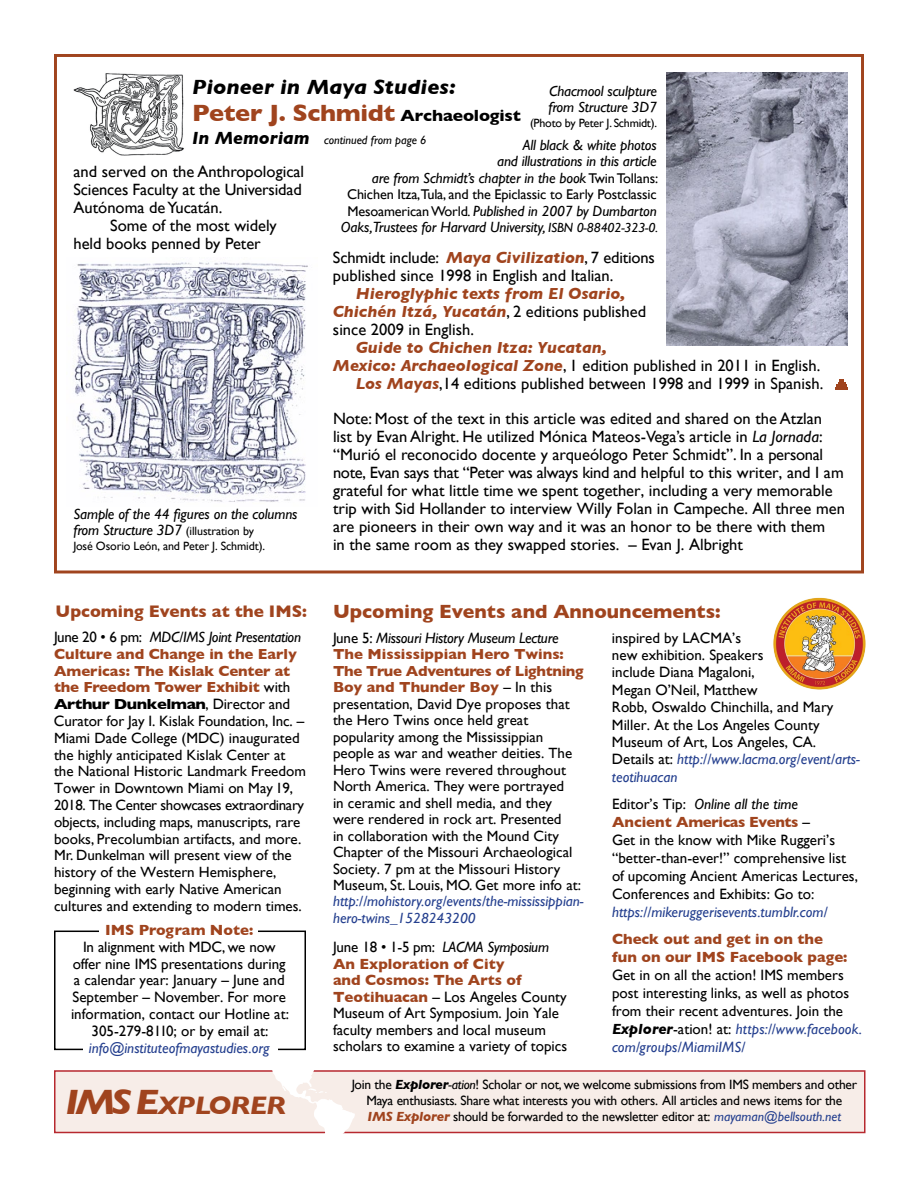
<style>
.page{position:relative;width:918px;height:1188px;background:#fff}
.page>*{position:absolute;margin:0;border:0;box-sizing:border-box;transform-origin:0 0}
.t1{font:italic 700 25.8px "Gill Sans";letter-spacing:-.025em;color:#a0441e;scale:1.09 1}
.t2{font:700 24px "Gill Sans";letter-spacing:-.015em;color:#a0441e;scale:1.05 1}
.t3{font:italic 700 21px "Gill Sans";color:#000;scale:1.05 1}
.t4{font:700 19.5px "Gill Sans";color:#a0441e}
.t5{font:700 17.1px "Gill Sans";color:#a0441e}
.t6{font:16.35px/18px "Gill Sans";color:#000}
.t7{font:italic 700 16.35px/18px "Gill Sans";color:#a0441e}
.t8{font:15px/18px "Gill Sans";color:#000}
.t9{font:italic 15px/16.5px "Gill Sans";letter-spacing:-.02em;color:#000}
.t10{font:italic 15px "Gill Sans";color:#25408f}
.t11{font:700 15px/18px "Gill Sans";color:#a0441e}
.t12{font:14.85px/16.5px "Gill Sans";color:#000}
.t13{font:italic 14.85px/16.5px "Gill Sans";letter-spacing:-.01em;color:#000}
.t14{font:700 14.85px/16.8px "Gill Sans";letter-spacing:-.01em;color:#a0441e}
.t15{font:italic 14.85px/16.5px "Gill Sans";color:#25408f}
.t16{font:14.1px "Gill Sans";letter-spacing:-.01em;color:#000}
.t17{font:13.5px/16.2px "Gill Sans";letter-spacing:-.015em;color:#000;text-align:center}
.t18{font:12px "Gill Sans";letter-spacing:-.01em;color:#000}
.t19{font:italic 12px "Gill Sans";color:#000}
.s1{font-weight:700;font-size:18px}
.s2{font-style:normal;font-size:14.1px}
.s3{font-size:13.35px}
.s4{font-size:16.5px;color:#000}
.s5{font-weight:700;font-style:italic;color:#a0441e}
.s6{font-weight:400;font-style:normal;color:#000}
.s7{font-style:normal;font-size:12px}
.s8{font-style:normal}
.s9{font-weight:400;font-size:15px;color:#000}
.s10{color:#000}
.s11{font-size:36px}
.s12{font-style:italic}
.s13{font-weight:700;color:#a0441e}
.s14{font-style:italic;color:#25408f}
.s15{font-weight:700;font-style:italic}
</style>
<div class="page">
<img style="left:773px;top:597px;width:93px;height:93px">
<div style="left:54px;top:1070px;width:812px;height:63px;background:#f7ede8;border:2px solid #b7292f"></div>
<svg style="left:272px;top:1070px;width:83px;height:64px"></svg>
<div style="left:54px;top:931px;width:252px;height:119px;border:2px solid #000"></div>
<div style="left:99px;top:924px;width:159px;height:12px;background:#fff"></div>
<div style="left:83px;top:1043px;width:195px;height:12px;background:#fff"></div>
<div style="left:54px;top:54px;width:810px;height:519px;border:3px solid #a0441e"></div>
<img style="left:74px;top:73px;width:110px;height:83px">
<img style="left:666px;top:73px;width:182px;height:273px">
<img style="left:74px;top:262px;width:234px;height:240px">
<svg style="left:835px;top:379px;width:13px;height:10px"></svg>
<h3 class="t3" style="left:192px;top:75px;width:252px">Pioneer in Maya Studies:</h3>
<p class="t19" style="left:192px;top:133px;width:236px"><span class="s1">In Memoriam</span> continued from page 6</p>
<p class="t13" style="left:549px;top:83px;width:110px">Chacmool sculpture from Structure 3D7</p>
<p class="t18" style="left:530px;top:116px;width:128px">(Photo by Peter J. Schmidt).</p>
<p class="t13" style="left:372px;top:137px;width:288px;text-align:right">All black &amp; white photos<br>and illustrations in this article<br>are from Schmidt’s chapter in the book <span class="s2">Twin Tollans:</span></p>
<p class="t16" style="left:347px;top:186px;width:311px">Chichen Itza,Tula, and the Epiclassic to Early Postclassic</p>
<p class="t13" style="left:341px;top:203px;width:319px;text-align:center"><span class="s2">Mesoamerican World</span>. Published in 2007 by Dumbarton<br>Oaks,Trustees for Harvard University, <span class="s3">ISBN 0-88402-323-0.</span></p>
<h2 class="t2" style="left:192px;top:94px;width:314px">Peter J. Schmidt <span class="s4">Archaeologist</span></h2>
<p class="t6" style="left:74px;top:162px;width:232px">and served on the Anthropological</p>
<p class="t6" style="left:74px;top:180px;width:230px">Sciences Faculty at the Universidad</p>
<p class="t6" style="left:74px;top:198px;width:150px">Autónoma de Yucatán.</p>
<p class="t6" style="left:110px;top:216px;width:168px">Some of the most widely</p>
<p class="t6" style="left:74px;top:234px;width:189px">held books penned by Peter</p>
<p class="t6" style="left:333px;top:249px;width:323px">Schmidt include: <span class="s5">Maya Civilization</span>, 7 editions published since 1998 in English and Italian.</p>
<p class="t7" style="left:333px;top:285px;width:315px;text-indent:23px">Hieroglyphic texts from El Osario,<br>Chichén Itzá, Yucatán<span class="s6">, 2 editions published since 2009 in English.</span></p>
<p class="t7" style="left:356px;top:339px;width:253px">Guide to Chichen Itza: Yucatan,</p>
<p class="t6" style="left:333px;top:357px;width:489px"><span class="s5">Mexico: Archaeological Zone</span>, 1 edition published in 2011 in English.</p>
<p class="t6" style="left:356px;top:375px;width:469px"><span class="s5">Los Mayas</span>,14 editions published between 1998 and 1999 in Spanish.</p>
<p class="t9" style="left:74px;top:505px;width:226px">Sample of the 44 figures on the columns from Structure 3D7 <span class="s7">(illustration by</span></p>
<p class="t18" style="left:74px;top:539px;width:193px">José Osorio León, and Peter J. Schmidt).</p>
<p class="t5" style="left:56px;top:598px;width:253px">Upcoming Events at the IMS:</p>
<p class="t9" style="left:54px;top:629px;width:249px"><span class="s8">June 20 • 6 pm:</span> MDC/IMS Joint Presentation</p>
<p class="t14" style="left:54px;top:645px;width:244px">Culture and Change in the Early<br>Americas: The Kislak Center at the Freedom Tower Exhibit <span class="s9">with<br></span><span class="s10">Arthur Dunkelman</span><span class="s9">, Director and</span></p>
<p class="t8" style="left:54px;top:712px;width:252px">Curator for Jay I. Kislak Foundation, Inc. –</p>
<p class="t12" style="left:54px;top:729px;width:254px">Miami Dade College (MDC) inaugurated the highly anticipated Kislak Center at the National Historic Landmark Freedom Tower in Downtown Miami on May 19, 2018. The Center showcases extraordinary objects, including maps, manuscripts, rare books, Precolumbian artifacts, and more.<br>Mr. Dunkelman will present view of the history of the Western Hemisphere, beginning with early Native American cultures and extending to modern times.</p>
<p class="t11" style="left:105px;top:921px;width:150px">IMS Program Note:</p>
<p class="t8" style="left:71px;top:938px;width:219px;line-height:16.8px;text-align:center">In alignment with MDC, we now offer nine IMS presentations during a calendar year: January – June and<br>September – November. For more information, contact our Hotline at:<br>305-279-8110; or by email at:</p>
<p class="t10" style="left:89px;top:1039px;width:182px">info@instituteofmayastudies.org</p>
<h1 class="t1" style="left:65px;top:1090px;width:204px"><span class="s11">IMS E</span>XPLORER</h1>
<p class="t6" style="left:333px;top:409px;width:513px">Note: Most of the text in this article was edited and shared on the Atzlan list by Evan Alright. He utilized Mónica Mateos-Vega’s article in <span class="s12">La Jornada</span>: “Murió el reconocido docente y arqueólogo Peter Schmidt”. In a personal note, Evan says that “Peter was always kind and helpful to this writer, and I am grateful for what little time we spent together, including a very memorable trip with Sid Hollander to interview Willy Folan in Campeche. All three men are pioneers in their own way and it was an honor to be there with them<br>in the same room as they swapped stories. --- – Evan J. Albright</p>
<h3 class="t4" style="left:333px;top:596px;width:389px">Upcoming Events and Announcements:</h3>
<p class="t9" style="left:333px;top:629px;width:227px"><span class="s8">June 5:</span> Missouri History Museum Lecture</p>
<p class="t12" style="left:333px;top:646px;width:252px"><span class="s13">The Mississippian Hero Twins:<br>The True Adventures of Lightning Boy and Thunder Boy</span> – In this presentation, David Dye proposes that the Hero Twins once held great popularity among the Mississippian people as war and weather deities. The Hero Twins were revered throughout North America. They were portrayed<br>in ceramic and shell media, and they were rendered in rock art. Presented<br>in collaboration with the Mound City Chapter of the Missouri Archaeological Society. 7 pm at the Missouri History Museum, St. Louis, MO. Get more info at:</p>
<p class="t15" style="left:333px;top:893px;width:252px">http://mohistory.org/events/the-mississippian&shy;hero-twins_1528243200</p>
<p class="t8" style="left:333px;top:939px;width:236px;line-height:16.5px">June 18 • 1-5 pm: <span class="s12">LACMA Symposium<br></span><span class="s13">An Exploration of City<br>and Cosmos: The Arts of<br>Teotihuacan</span> – Los Angeles County<br>Museum of Art Symposium. Join Yale faculty members and local museum scholars to examine a variety of topics</p>
<p class="t8" style="left:612px;top:629px;width:250px;line-height:17.4px">inspired by LACMA’s<br>new exhibition. Speakers<br>include Diana Magaloni,<br>Megan O’Neil, Matthew<br>Robb, Oswaldo Chinchilla, and Mary<br>Miller. At the Los Angeles County<br>Museum of Art, Los Angeles, CA.<br>Details at: <span class="s14">http://www.lacma.org/event/arts&shy;teotihuacan</span></p>
<p class="t8" style="left:612px;top:795px;width:248px">Editor’s Tip: <span class="s12">Online all the time </span><span class="s13">Ancient Americas Events</span> –<br>Get in the know with Mike Ruggeri’s “better-than-ever!” comprehensive list of upcoming Ancient Americas Lectures, Conferences and Exhibits: Go to:</p>
<p class="t10" style="left:612px;top:904px;width:217px">https://mikeruggerisevents.tumblr.com/</p>
<p class="t11" style="left:612px;top:930px;width:237px">Check out and get in on the fun on our IMS Facebook page:</p>
<p class="t8" style="left:612px;top:966px;width:252px">Get in on all the action! IMS members post interesting links, as well as photos from their recent adventures. Join the <span class="s15">Explorer</span>-ation! at: <span class="s14">https://www.facebook. com/groups/MiamiIMS/</span></p>
<p class="t17" style="left:352px;top:1076px;width:507px">Join the <span class="s15">Explorer</span><span class="s12">-ation</span>! Scholar or not, we welcome submissions from IMS members and other<br>Maya enthusiasts. Share what interests you with others. All articles and news items for the<br><span class="s5">IMS Explorer</span> should be forwarded to the newsletter editor at: <span class="s14">mayaman@bellsouth.net</span></p>
</div>
